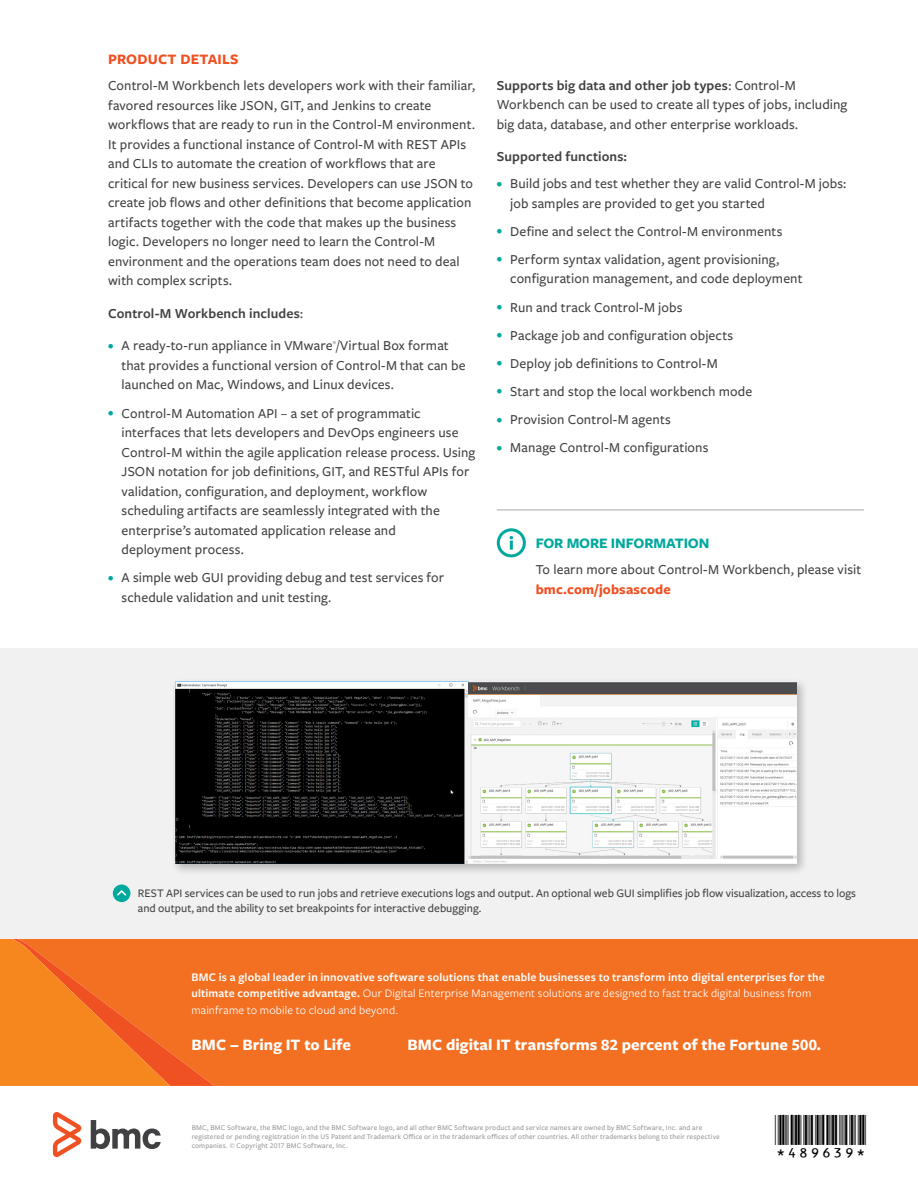
<style>
.page{position:relative;width:918px;height:1188px;background:#fff}
.page>*{position:absolute;margin:0;border:0;box-sizing:border-box;transform-origin:0 0}
.t1{font:30px "BC39 HI Tall HR";color:#000}
.t2{font:700 16.5px "Freight Sans Pro";letter-spacing:.005em;color:#fff}
.t3{font:700 15px "Freight Sans Pro";letter-spacing:-.01em;color:#00a89e}
.t4{font:700 15px "Freight Sans Pro";letter-spacing:.01em;color:#f05123}
.t5{font:500 14.25px/19.5px "Freight Sans Pro";letter-spacing:.005em;color:#414042}
.t6{font:600 14.25px "Freight Sans Pro";letter-spacing:.005em;color:#414042}
.t7{font:700 14.25px "Freight Sans Pro";letter-spacing:.01em;color:#f05123}
.t8{font:600 12px/16.5px "Freight Sans Pro";letter-spacing:.015em;color:#fff}
.t9{font:500 12px/16.5px "Freight Sans Pro";letter-spacing:.015em;color:#fff}
.t10{font:500 12px/15px "Freight Sans Pro";color:#414042}
.t11{font:700 12px "Freight Sans Pro";letter-spacing:.015em;color:#fff}
.t12{font:500 7.5px/9px "Freight Sans Pro";letter-spacing:.02em;color:#939598}
.t13{font:500 4.65px "Freight Sans Pro";color:#414042}
.s1{font-weight:500}
.s2{font-weight:600;font-size:12px;color:#00a89e}
.s3{font-weight:600}
.s4{font-weight:400}
</style>
<div class="page">
<svg style="left:91px;top:1120px;width:70px;height:29px"></svg>
<svg style="left:53px;top:1112px;width:28px;height:45px"></svg>
<div style="left:214px;top:939px;width:704px;height:147px;background:#f36f21"></div>
<svg style="left:0;top:939px;width:214px;height:147px;background:#f37620"></svg>
<div style="left:0;top:648px;width:918px;height:291px;background:#f1f1f2"></div>
<div style="left:113px;top:885px;width:17px;height:17px;background:#00a89e;border-radius:50%"></div>
<svg style="left:117px;top:890px;width:10px;height:6px"></svg>
<div style="left:497px;top:528px;width:29px;height:29px;border:3px solid #00a89e;border-radius:50%"></div>
<svg style="left:510px;top:536px;width:3px;height:14px"></svg>
<hr style="left:497px;top:510px;width:367px;height:1px;background:#a8aaad">
<div style="left:170px;top:677px;width:639px;height:199px;background:#000;opacity:.25"></div>
<img style="left:176px;top:682px;width:620px;height:182px">
<p class="t4" style="left:108px;top:49px;width:132px">PRODUCT DETAILS</p>
<p class="t5" style="left:108px;top:75px;width:369px">Control-M Workbench lets developers work with their familiar, favored resources like JSON, GIT, and Jenkins to create workflows that are ready to run in the Control-M environment.<br>It provides a functional instance of Control-M with REST APIs and CLIs to automate the creation of workflows that are critical for new business services. Developers can use JSON to create job flows and other definitions that become application artifacts together with the code that makes up the business logic. Developers no longer need to learn the Control-M environment and the operations team does not need to deal with complex scripts.</p>
<p class="t6" style="left:108px;top:303px;width:197px">Control-M Workbench includes<span class="s1">:</span></p>
<p class="t5" style="left:108px;top:335px;width:342px"><span class="s2">•</span> A ready-to-run appliance in VMware /Virtual Box format</p>
<p class="t13" style="left:333px;top:339px;width:5px">®</p>
<p class="t5" style="left:122px;top:355px;width:346px">that provides a functional version of Control-M that can be launched on Mac, Windows, and Linux devices.</p>
<p class="t5" style="left:122px;top:403px;width:355px;text-indent:-14px"><span class="s2">•</span> Control-M Automation API – a set of programmatic interfaces that lets developers and DevOps engineers use Control-M within the agile application release process. Using JSON notation for job definitions, GIT, and RESTful APIs for validation, configuration, and deployment, workflow scheduling artifacts are seamlessly integrated with the enterprise’s automated application release and<br>deployment process.</p>
<p class="t5" style="left:122px;top:567px;width:324px;text-indent:-14px"><span class="s2">•</span> A simple web GUI providing debug and test services for schedule validation and unit testing.</p>
<p class="t5" style="left:497px;top:75px;width:352px"><span class="s3">Supports big data and other job types</span>: Control-M<br>Workbench can be used to create all types of jobs, including big data, database, and other enterprise workloads.</p>
<p class="t6" style="left:497px;top:147px;width:132px">Supported functions:</p>
<p class="t5" style="left:510px;top:173px;width:337px;text-indent:-14px"><span class="s2">•</span> Build jobs and test whether they are valid Control-M jobs: job samples are provided to get you started</p>
<p class="t5" style="left:497px;top:221px;width:287px"><span class="s2">•</span> Define and select the Control-M environments</p>
<p class="t5" style="left:510px;top:249px;width:294px;text-indent:-14px"><span class="s2">•</span> Perform syntax validation, agent provisioning, configuration management, and code deployment</p>
<p class="t5" style="left:497px;top:297px;width:187px"><span class="s2">•</span> Run and track Control-M jobs</p>
<p class="t5" style="left:497px;top:325px;width:238px"><span class="s2">•</span> Package job and configuration objects</p>
<p class="t5" style="left:497px;top:353px;width:222px"><span class="s2">•</span> Deploy job definitions to Control-M</p>
<p class="t5" style="left:497px;top:381px;width:257px"><span class="s2">•</span> Start and stop the local workbench mode</p>
<p class="t5" style="left:497px;top:409px;width:176px"><span class="s2">•</span> Provision Control-M agents</p>
<p class="t5" style="left:497px;top:437px;width:213px"><span class="s2">•</span> Manage Control-M configurations</p>
<p class="t3" style="left:536px;top:533px;width:175px">FOR MORE INFORMATION</p>
<p class="t5" style="left:536px;top:559px;width:327px">To learn more about Control-M Workbench, please visit</p>
<p class="t7" style="left:536px;top:579px;width:137px">bmc.com/jobsascode</p>
<p class="t10" style="left:138px;top:885px;width:720px">REST API services can be used to run jobs and retrieve executions logs and output. An optional web GUI simplifies job flow visualization, access to logs and output, and the ability to set breakpoints for interactive debugging.</p>
<p class="t8" style="left:191px;top:968px;width:635px">BMC is a global leader in innovative software solutions that enable businesses to transform into digital enterprises for the ultimate competitive advantage. <span class="s4">Our Digital Enterprise Management solutions are designed to fast track digital business from mainframe to mobile to cloud and beyond.</span></p>
<p class="t2" style="left:191px;top:1033px;width:161px">BMC – Bring IT to Life</p>
<p class="t2" style="left:407px;top:1033px;width:415px">BMC digital IT transforms 82 percent of the Fortune 500.</p>
<p class="t9" style="left:216px;top:971px;width:581px">advantage. We have worked with thousands of leading companies to create and deliver powerful IT management services. From mainframe to cloud to mobile, we pair high-speed digital innovation with robust IT industrialization—</p>
<p class="t11" style="left:216px;top:1044px;width:123px">BMC – Bring IT to Life.</p>
<p class="t12" style="left:192px;top:1123px;width:530px">BMC, BMC Software, the BMC logo, and the BMC Software logo, and all other BMC Software product and service names are owned by BMC Software, Inc. and are registered or pending registration in the US Patent and Trademark Office or in the trademark offices of other countries. All other trademarks belong to their respective companies. © Copyright 2017 BMC Software, Inc.</p>
<h1 class="t1" style="left:775px;top:1107px;width:93px">*489639*</h1>
</div>
